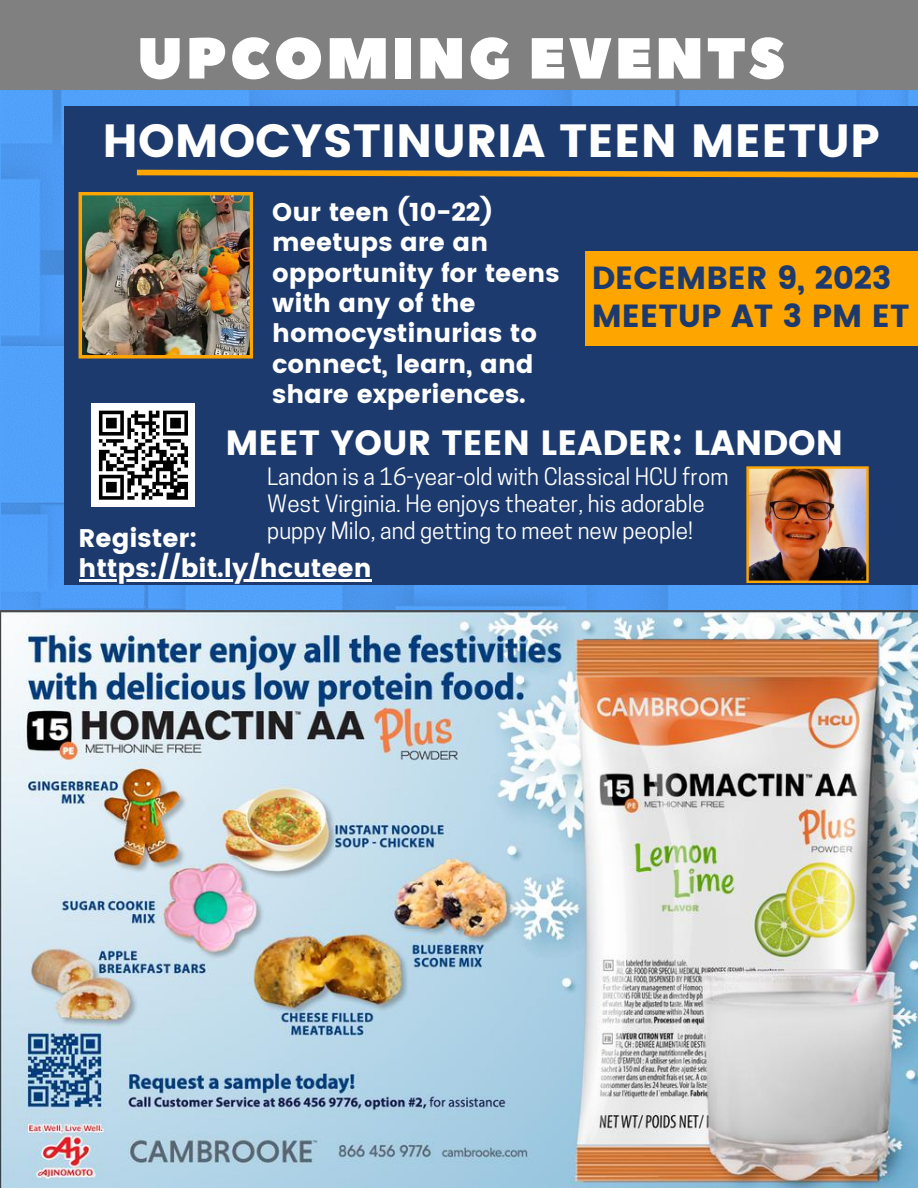
<style>
.page{position:relative;width:918px;height:1188px;background:#fff}
.page>*{position:absolute;margin:0;border:0;box-sizing:border-box;transform-origin:0 0}
.t1{font:57.75px "Peace Sans";letter-spacing:.05em;color:#fff}
.t2{font:46.5px "Poppins";color:#fff}
.t3{font:34.95px "Poppins";color:#fff}
.t4{font:31.95px/38.2px "Poppins";color:#1c3a6d}
.t5{font:25.5px/30.3px "Poppins";color:#fff}
.t6{font:22.5px/27px "Cooper Hewitt";color:#fff}
</style>
<div class="page">
<img style="left:1px;top:90px;width:917px;height:520px">
<div style="left:0;top:0;width:918px;height:90px;background:#808080"></div>
<div style="left:64px;top:107px;width:854px;height:478px;background:#1c3a6d"></div>
<svg style="left:136px;top:169px;width:782px;height:9px"></svg>
<div style="left:585px;top:251px;width:333px;height:95px;background:#ffa500"></div>
<img style="left:79px;top:192px;width:174px;height:167px">
<img style="left:746px;top:466px;width:123px;height:117px">
<div style="left:92px;top:404px;width:103px;height:103px;background:#fff"></div>
<svg style="left:99px;top:411px;width:89px;height:89px"></svg>
<svg style="left:167px;top:496px;width:21px;height:4px"></svg>
<hr style="left:79px;top:579px;width:293px;height:3px;background:#fff">
<img style="left:0;top:610px;width:918px;height:578px">
<h1 class="t1" style="left:137px;top:20px;width:649px">UPCOMING EVENTS</h1>
<h2 class="t2" style="left:103px;top:113px;width:779px">HOMOCYSTINURIA TEEN MEETUP</h2>
<p class="t5" style="left:272px;top:197px;width:289px">Our teen (10-22) meetups are an opportunity for teens with any of the homocystinurias to connect, learn, and share experiences.</p>
<h3 class="t3" style="left:226px;top:423px;width:619px">MEET YOUR TEEN LEADER: LANDON</h3>
<p class="t6" style="left:267px;top:466px;width:463px">Landon is a 16-year-old with Classical HCU from<br>West Virginia. He enjoys theater, his adorable</p>
<p class="t5" style="left:79px;top:523px;width:120px">Register:</p>
<p class="t6" style="left:267px;top:520px;width:427px">puppy Milo, and getting to meet new people!</p>
<p class="t5" style="left:79px;top:553px;width:295px">https://bit.ly/hcuteen</p>
<p class="t4" style="left:592px;top:258px;width:319px">DECEMBER 9, 2023<br>MEETUP AT 3 PM ET</p>
</div>
